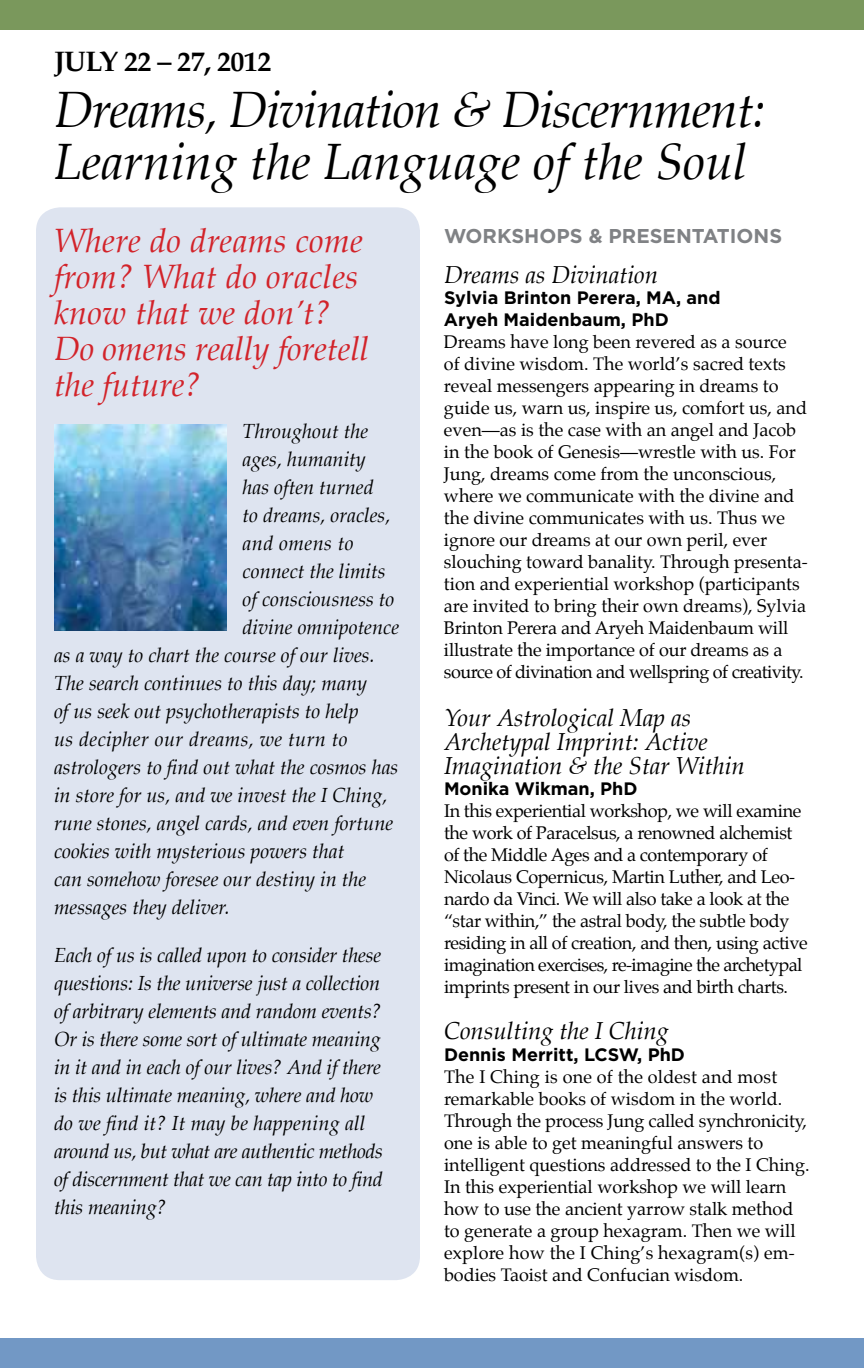
<style>
.page{position:relative;width:864px;height:1368px;background:#fff}
.page>*{position:absolute;margin:0;border:0;box-sizing:border-box;transform-origin:0 0}
.t1{font:italic 50px/52px "Palatino";letter-spacing:-.02em;color:#000}
.t2{font:italic 33px/36px "Palatino";letter-spacing:.01em;color:#d2232a}
.t3{font:700 28px "Palatino";letter-spacing:-.02em;color:#000}
.t4{font:italic 24px/24px "Palatino";color:#000}
.t5{font:italic 20px/28px "Palatino";color:#000}
.t6{font:italic 20px "Palatino";letter-spacing:.02em;color:#000}
.t7{font:700 20px "Gotham";color:#808285}
.t8{font:18px/22px "Palatino";color:#000}
.t9{font:18px/22px "Palatino";letter-spacing:-.02em;color:#000}
.t10{font:700 18px/21.6px "Gotham";color:#000}
</style>
<div class="page">
<div style="left:0;top:0;width:864px;height:29px;background:#7a985c"></div>
<div style="left:0;top:1339px;width:864px;height:29px;background:#7298c5"></div>
<div style="left:36px;top:207px;width:384px;height:1073px;background:#dee4f0;border-radius:24px"></div>
<img style="left:54px;top:424px;width:172px;height:207px">
<h3 class="t3" style="left:54px;top:38px;width:219px">July 22 – 27, 2012</h3>
<h1 class="t1" style="left:54px;top:83px;width:713px">Dreams, Divination &amp; Discernment:<br>Learning the Language of the Soul</h1>
<h2 class="t2" style="left:54px;top:222px;width:317px">Where do dreams come from? What do oracles know that we don’t?<br>Do omens really foretell the future?</h2>
<p class="t5" style="left:243px;top:417px;width:127px">Throughout the</p>
<p class="t5" style="left:243px;top:445px;width:125px">ages, humanity</p>
<p class="t5" style="left:243px;top:473px;width:133px">has often turned</p>
<p class="t5" style="left:243px;top:501px;width:149px">to dreams, oracles,</p>
<p class="t6" style="left:243px;top:526px;width:113px">and omens to</p>
<p class="t5" style="left:243px;top:557px;width:144px">connect the limits</p>
<p class="t5" style="left:243px;top:585px;width:153px">of consciousness to</p>
<p class="t5" style="left:243px;top:613px;width:158px">divine omnipotence</p>
<p class="t5" style="left:54px;top:641px;width:322px">as a way to chart the course of our lives.</p>
<p class="t5" style="left:54px;top:669px;width:315px">The search continues to this day; many</p>
<p class="t5" style="left:54px;top:697px;width:306px">of us seek out psychotherapists to help</p>
<p class="t6" style="left:54px;top:722px;width:295px">us decipher our dreams, we turn to</p>
<p class="t5" style="left:54px;top:753px;width:346px">astrologers to find out what the cosmos has</p>
<p class="t5" style="left:54px;top:781px;width:335px">in store for us, and we invest the I Ching,</p>
<p class="t5" style="left:54px;top:809px;width:341px">rune stones, angel cards, and even fortune</p>
<p class="t5" style="left:54px;top:837px;width:292px">cookies with mysterious powers that</p>
<p class="t5" style="left:54px;top:865px;width:314px">can somehow foresee our destiny in the</p>
<p class="t5" style="left:54px;top:893px;width:177px">messages they deliver.</p>
<p class="t5" style="left:54px;top:941px;width:331px">Each of us is called upon to consider these questions: Is the universe just a collection of arbitrary elements and random events?<br>Or is there some sort of ultimate meaning in it and in each of our lives? And if there is this ultimate meaning, where and how do we find it? It may be happening all around us, but what are authentic methods of discernment that we can tap into to find this meaning?</p>
<p class="t7" style="left:444px;top:224px;width:340px">workshops &amp; presentations</p>
<h3 class="t4" style="left:444px;top:262px;width:216px">Dreams as Divination</h3>
<p class="t10" style="left:444px;top:287px;width:278px">Sylvia Brinton Perera, MA, and<br>Aryeh Maidenbaum, PhD</p>
<p class="t8" style="left:444px;top:331px;width:365px">Dreams have long been revered as a source<br>of divine wisdom. The world’s sacred texts reveal messengers appearing in dreams to guide us, warn us, inspire us, comfort us, and even—as is the case with an angel and Jacob in the book of Genesis—wrestle with us. For Jung, dreams come from the unconscious, where we communicate with the divine and the divine communicates with us. Thus we ignore our dreams at our own peril, ever slouching toward banality. Through presenta&shy;tion and experiential workshop (participants are invited to bring their own dreams), Sylvia Brinton Perera and Aryeh Maidenbaum will illustrate the importance of our dreams as a source of divination and wellspring of creativity.</p>
<h3 class="t4" style="left:444px;top:705px;width:302px">Your Astrological Map as<br>Archetypal Imprint: Active<br>Imagination &amp; the Star Within</h3>
<p class="t10" style="left:444px;top:778px;width:195px">Monika Wikman, PhD</p>
<p class="t9" style="left:444px;top:800px;width:365px">In this experiential workshop, we will examine the work of Paracelsus, a renowned alchemist of the Middle Ages and a contemporary of Nicolaus Copernicus, Martin Luther, and Leo&shy;nardo da Vinci. We will also take a look at the “star within,” the astral body, the subtle body residing in all of creation, and then, using active imagination exercises, re-imagine the archetypal imprints present in our lives and birth charts.</p>
<h3 class="t4" style="left:444px;top:1019px;width:226px">Consulting the I Ching</h3>
<p class="t10" style="left:444px;top:1043px;width:243px">Dennis Merritt, LCSW, PhD</p>
<p class="t8" style="left:444px;top:1066px;width:367px">The I Ching is one of the oldest and most remarkable books of wisdom in the world.<br>Through the process Jung called synchronicity, one is able to get meaningful answers to intelligent questions addressed to the I Ching.<br>In this experiential workshop we will learn how to use the ancient yarrow stalk method to generate a group hexagram. Then we will explore how the I Ching’s hexagram(s) em&shy;bodies Taoist and Confucian wisdom.</p>
</div>
